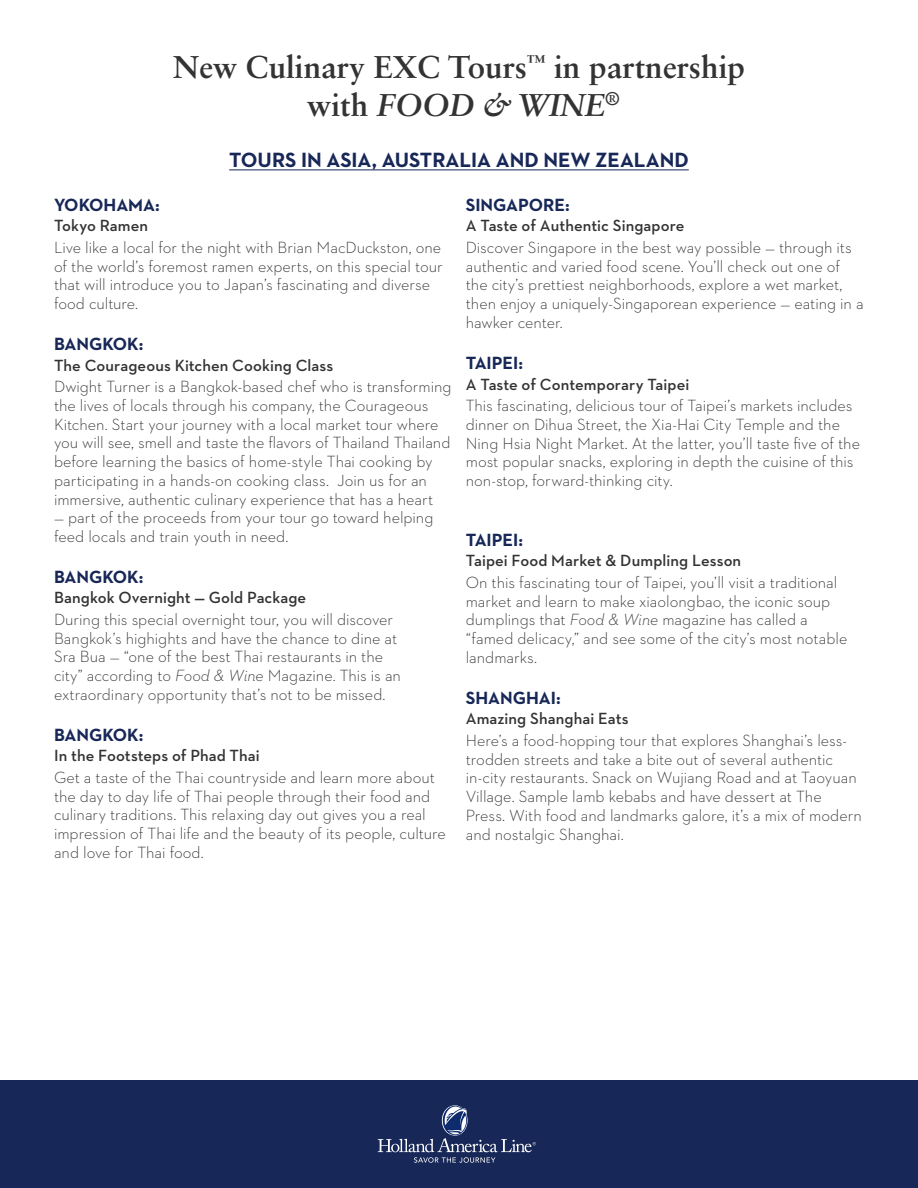
<style>
.page{position:relative;width:918px;height:1188px;background:#fff}
.page>*{position:absolute;margin:0;border:0;box-sizing:border-box;transform-origin:0 0}
.Heading{font:700 31.5px/37.8px "Sabon LT Std";color:#323332;text-align:center}
.t1{font:700 21px "Neutraface 2 Text";color:#172757}
.t2{font:700 18px "Neutraface 2 Text";color:#172757}
.Paragraph{font:300 16.5px/18.8px "Neutraface 2 Text";letter-spacing:-.005em;color:#323332}
.t3{font:600 16.5px "Neutraface 2 Text";letter-spacing:.005em;color:#323332}
.s1{font-style:italic}
</style>
<div class="page">
<hr style="left:229px;top:170px;width:460px;height:1px;background:#172757">
<div style="left:0;top:1080px;width:918px;height:108px;background:#172757"></div>
<svg style="left:378px;top:1105px;width:158px;height:58px"></svg>
<h1 class="Heading" style="left:173px;top:48px;width:573px">New Culinary EXC Tours<sup>™</sup> in partnership with <span class="s1">FOOD &amp; WINE</span><sup>®</sup></h1>
<h2 class="t1" style="left:229px;top:146px;width:461px">TOURS IN ASIA, AUSTRALIA AND NEW ZEALAND</h2>
<h3 class="t2" style="left:54px;top:193px;width:107px">YOKOHAMA:</h3>
<h4 class="t3" style="left:54px;top:215px;width:96px">Tokyo Ramen</h4>
<p class="Paragraph" style="left:54px;top:238px;width:390px">Live like a local for the night with Brian MacDuckston, one of the world’s foremost ramen experts, on this special tour that will introduce you to Japan’s fascinating and diverse food culture.</p>
<h3 class="t2" style="left:54px;top:332px;width:91px">BANGKOK:</h3>
<h4 class="t3" style="left:54px;top:355px;width:281px">The Courageous Kitchen Cooking Class</h4>
<p class="Paragraph" style="left:54px;top:377px;width:399px">Dwight Turner is a Bangkok-based chef who is transforming the lives of locals through his company, the Courageous Kitchen. Start your journey with a local market tour where you will see, smell and taste the flavors of Thailand Thailand before learning the basics of home-style Thai cooking by participating in a hands-on cooking class. Join us for an immersive, authentic culinary experience that has a heart</p>
<p class="Paragraph" style="left:54px;top:508px;width:381px">— part of the proceeds from your tour go toward helping feed locals and train youth in need.</p>
<h3 class="t2" style="left:54px;top:565px;width:91px">BANGKOK:</h3>
<h4 class="t3" style="left:54px;top:587px;width:254px">Bangkok Overnight — Gold Package</h4>
<p class="Paragraph" style="left:54px;top:610px;width:349px">During this special overnight tour, you will discover Bangkok’s highights and have the chance to dine at Sra Bua — “one of the best Thai restaurants in the city” according to <span class="s1">Food &amp; Wine</span> Magazine. This is an extraordinary opportunity that’s not to be missed.</p>
<h3 class="t2" style="left:54px;top:723px;width:91px">BANGKOK:</h3>
<h4 class="t3" style="left:54px;top:745px;width:207px">In the Footsteps of Phad Thai</h4>
<p class="Paragraph" style="left:54px;top:768px;width:393px">Get a taste of the Thai countryside and learn more about the day to day life of Thai people through their food and culinary traditions. This relaxing day out gives you a real impression of Thai life and the beauty of its people, culture and love for Thai food.</p>
<h3 class="t2" style="left:466px;top:193px;width:106px">SINGAPORE:</h3>
<h4 class="t3" style="left:466px;top:215px;width:220px">A Taste of Authentic Singapore</h4>
<p class="Paragraph" style="left:466px;top:238px;width:399px">Discover Singapore in the best way possible — through its authentic and varied food scene. You’ll check out one of the city’s prettiest neighborhoods, explore a wet market, then enjoy a uniquely-Singaporean experience — eating in a hawker center.</p>
<h3 class="t2" style="left:466px;top:351px;width:59px">TAIPEI:</h3>
<h4 class="t3" style="left:466px;top:374px;width:225px">A Taste of Contemporary Taipei</h4>
<p class="Paragraph" style="left:466px;top:396px;width:396px">This fascinating, delicious tour of Taipei’s markets includes dinner on Dihua Street, the Xia-Hai City Temple and the Ning Hsia Night Market. At the latter, you’ll taste five of the most popular snacks, exploring in depth the cuisine of this non-stop, forward-thinking city.</p>
<h3 class="t2" style="left:466px;top:528px;width:59px">TAIPEI:</h3>
<h4 class="t3" style="left:466px;top:550px;width:277px">Taipei Food Market &amp; Dumpling Lesson</h4>
<p class="Paragraph" style="left:466px;top:573px;width:383px">On this fascinating tour of Taipei, you’ll visit a traditional market and learn to make xiaolongbao, the iconic soup dumplings that <span class="s1">Food &amp; Wine</span> magazine has called a “famed delicacy,” and see some of the city’s most notable landmarks.</p>
<h3 class="t2" style="left:466px;top:686px;width:96px">SHANGHAI:</h3>
<h4 class="t3" style="left:466px;top:708px;width:164px">Amazing Shanghai Eats</h4>
<p class="Paragraph" style="left:466px;top:731px;width:398px">Here’s a food-hopping tour that explores Shanghai’s less&shy;trodden streets and take a bite out of several authentic in-city restaurants. Snack on Wujiang Road and at Taoyuan Village. Sample lamb kebabs and have dessert at The Press. With food and landmarks galore, it’s a mix of modern and nostalgic Shanghai.</p>
</div>
